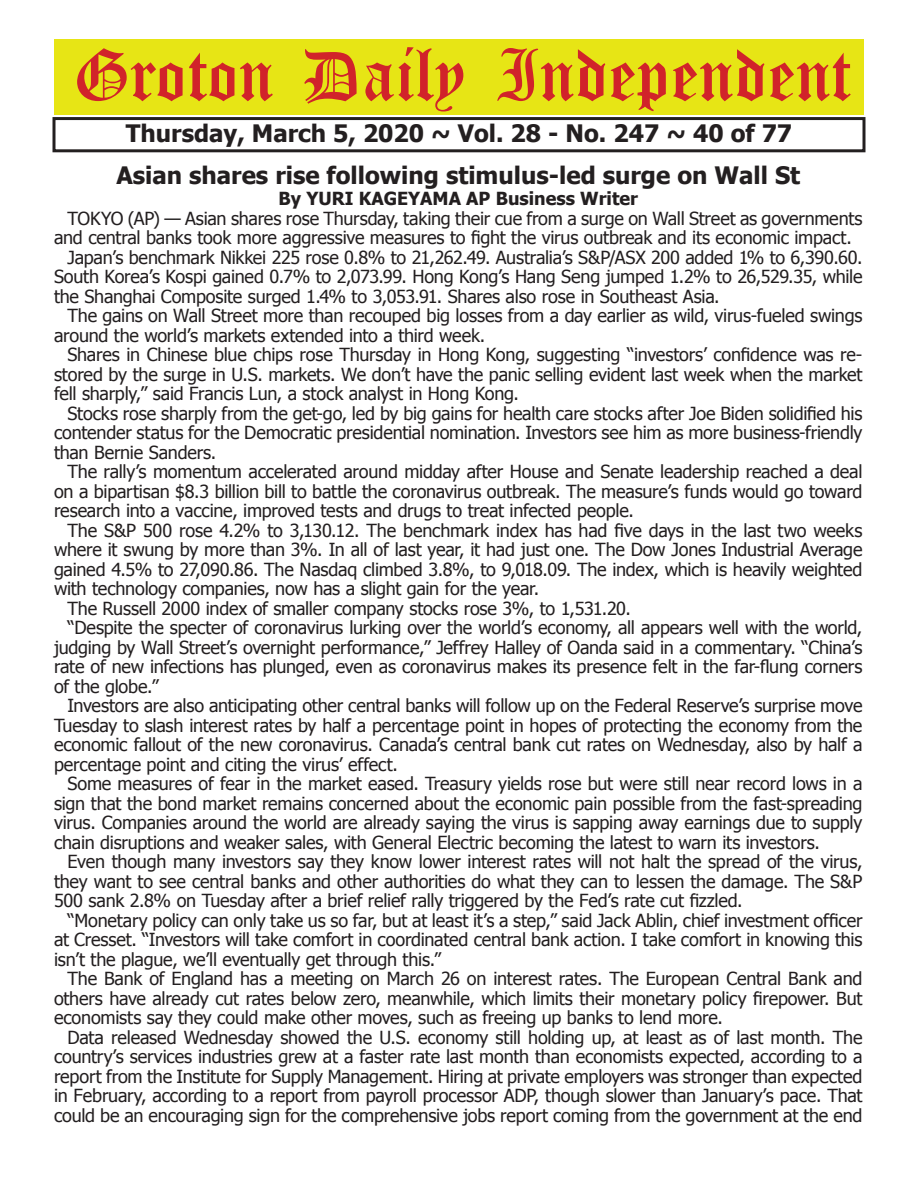
<style>
.page{position:relative;width:918px;height:1188px;background:#fff}
.page>*{position:absolute;margin:0;border:0;box-sizing:border-box;transform-origin:0 0}
.t1{font:54px "Old English Five";color:#d1232a}
.t2{font:700 24px "Tahoma";color:#231f20}
.t3{font:18px "Tahoma";letter-spacing:-.01em;color:#231f20}
.t4{font:700 18px "Tahoma";color:#231f20}
</style>
<div class="page">
<div style="left:52px;top:117px;width:814px;height:35px;border:3px solid #231f20"></div>
<div style="left:54px;top:40px;width:810px;height:75px;background:#e7e515"></div>
<h1 class="t1" style="left:73px;top:50px;width:779px">Groton Daily Independent</h1>
<h2 class="t2" style="left:126px;top:116px;width:668px">Thursday, March 5, 2020 ~ Vol. 28 - No. 247 ~ 40 of 77</h2>
<h2 class="t2" style="left:116px;top:158px;width:685px">Asian shares rise following stimulus-led surge on Wall St</h2>
<p class="t4" style="left:278px;top:186px;width:361px">By YURI KAGEYAMA AP Business Writer</p>
<p class="t3" style="left:68px;top:206px;width:796px">TOKYO (AP) — Asian shares rose Thursday, taking their cue from a surge on Wall Street as governments</p>
<p class="t3" style="left:54px;top:226px;width:799px">and central banks took more aggressive measures to fight the virus outbreak and its economic impact.</p>
<p class="t3" style="left:68px;top:245px;width:796px">Japan’s benchmark Nikkei 225 rose 0.8% to 21,262.49. Australia’s S&amp;P/ASX 200 added 1% to 6,390.60.</p>
<p class="t3" style="left:54px;top:265px;width:810px">South Korea’s Kospi gained 0.7% to 2,073.99. Hong Kong’s Hang Seng jumped 1.2% to 26,529.35, while</p>
<p class="t3" style="left:54px;top:284px;width:667px">the Shanghai Composite surged 1.4% to 3,053.91. Shares also rose in Southeast Asia.</p>
<p class="t3" style="left:68px;top:304px;width:796px">The gains on Wall Street more than recouped big losses from a day earlier as wild, virus-fueled swings</p>
<p class="t3" style="left:54px;top:323px;width:433px">around the world’s markets extended into a third week.</p>
<p class="t3" style="left:68px;top:343px;width:796px">Shares in Chinese blue chips rose Thursday in Hong Kong, suggesting “investors’ confidence was re-</p>
<p class="t3" style="left:54px;top:362px;width:810px">stored by the surge in U.S. markets. We don’t have the panic selling evident last week when the market</p>
<p class="t3" style="left:54px;top:382px;width:467px">fell sharply,” said Francis Lun, a stock analyst in Hong Kong.</p>
<p class="t3" style="left:68px;top:401px;width:796px">Stocks rose sharply from the get-go, led by big gains for health care stocks after Joe Biden solidified his</p>
<p class="t3" style="left:54px;top:421px;width:810px">contender status for the Democratic presidential nomination. Investors see him as more business-friendly</p>
<p class="t3" style="left:54px;top:440px;width:164px">than Bernie Sanders.</p>
<p class="t3" style="left:68px;top:460px;width:797px">The rally’s momentum accelerated around midday after House and Senate leadership reached a deal</p>
<p class="t3" style="left:54px;top:479px;width:810px">on a bipartisan $8.3 billion bill to battle the coronavirus outbreak. The measure’s funds would go toward</p>
<p class="t3" style="left:54px;top:499px;width:582px">research into a vaccine, improved tests and drugs to treat infected people.</p>
<p class="t3" style="left:68px;top:518px;width:796px">The S&amp;P 500 rose 4.2% to 3,130.12. The benchmark index has had five days in the last two weeks</p>
<p class="t3" style="left:54px;top:538px;width:810px">where it swung by more than 3%. In all of last year, it had just one. The Dow Jones Industrial Average</p>
<p class="t3" style="left:54px;top:557px;width:810px">gained 4.5% to 27,090.86. The Nasdaq climbed 3.8%, to 9,018.09. The index, which is heavily weighted</p>
<p class="t3" style="left:54px;top:577px;width:487px">with technology companies, now has a slight gain for the year.</p>
<p class="t3" style="left:68px;top:596px;width:565px">The Russell 2000 index of smaller company stocks rose 3%, to 1,531.20.</p>
<p class="t3" style="left:68px;top:616px;width:796px">“Despite the specter of coronavirus lurking over the world’s economy, all appears well with the world,</p>
<p class="t3" style="left:54px;top:635px;width:810px">judging by Wall Street’s overnight performance,” Jeffrey Halley of Oanda said in a commentary. “China’s</p>
<p class="t3" style="left:54px;top:655px;width:810px">rate of new infections has plunged, even as coronavirus makes its presence felt in the far-flung corners</p>
<p class="t3" style="left:54px;top:674px;width:106px">of the globe.”</p>
<p class="t3" style="left:68px;top:694px;width:796px">Investors are also anticipating other central banks will follow up on the Federal Reserve’s surprise move</p>
<p class="t3" style="left:54px;top:713px;width:810px">Tuesday to slash interest rates by half a percentage point in hopes of protecting the economy from the</p>
<p class="t3" style="left:54px;top:733px;width:810px">economic fallout of the new coronavirus. Canada’s central bank cut rates on Wednesday, also by half a</p>
<p class="t3" style="left:54px;top:752px;width:346px">percentage point and citing the virus’ effect.</p>
<p class="t3" style="left:68px;top:772px;width:796px">Some measures of fear in the market eased. Treasury yields rose but were still near record lows in a</p>
<p class="t3" style="left:54px;top:791px;width:810px">sign that the bond market remains concerned about the economic pain possible from the fast-spreading</p>
<p class="t3" style="left:54px;top:811px;width:810px">virus. Companies around the world are already saying the virus is sapping away earnings due to supply</p>
<p class="t3" style="left:54px;top:830px;width:768px">chain disruptions and weaker sales, with General Electric becoming the latest to warn its investors.</p>
<p class="t3" style="left:68px;top:850px;width:796px">Even though many investors say they know lower interest rates will not halt the spread of the virus,</p>
<p class="t3" style="left:54px;top:869px;width:810px">they want to see central banks and other authorities do what they can to lessen the damage. The S&amp;P</p>
<p class="t3" style="left:54px;top:889px;width:690px">500 sank 2.8% on Tuesday after a brief relief rally triggered by the Fed’s rate cut fizzled.</p>
<p class="t3" style="left:68px;top:908px;width:797px">“Monetary policy can only take us so far, but at least it’s a step,” said Jack Ablin, chief investment officer</p>
<p class="t3" style="left:54px;top:928px;width:810px">at Cresset. “Investors will take comfort in coordinated central bank action. I take comfort in knowing this</p>
<p class="t3" style="left:54px;top:947px;width:389px">isn’t the plague, we’ll eventually get through this.”</p>
<p class="t3" style="left:68px;top:967px;width:797px">The Bank of England has a meeting on March 26 on interest rates. The European Central Bank and</p>
<p class="t3" style="left:54px;top:986px;width:810px">others have already cut rates below zero, meanwhile, which limits their monetary policy firepower. But</p>
<p class="t3" style="left:54px;top:1006px;width:671px">economists say they could make other moves, such as freeing up banks to lend more.</p>
<p class="t3" style="left:68px;top:1025px;width:796px">Data released Wednesday showed the U.S. economy still holding up, at least as of last month. The</p>
<p class="t3" style="left:54px;top:1045px;width:810px">country’s services industries grew at a faster rate last month than economists expected, according to a</p>
<p class="t3" style="left:54px;top:1064px;width:810px">report from the Institute for Supply Management. Hiring at private employers was stronger than expected</p>
<p class="t3" style="left:54px;top:1084px;width:810px">in February, according to a report from payroll processor ADP, though slower than January’s pace. That</p>
<p class="t3" style="left:54px;top:1103px;width:810px">could be an encouraging sign for the comprehensive jobs report coming from the government at the end</p>
</div>
